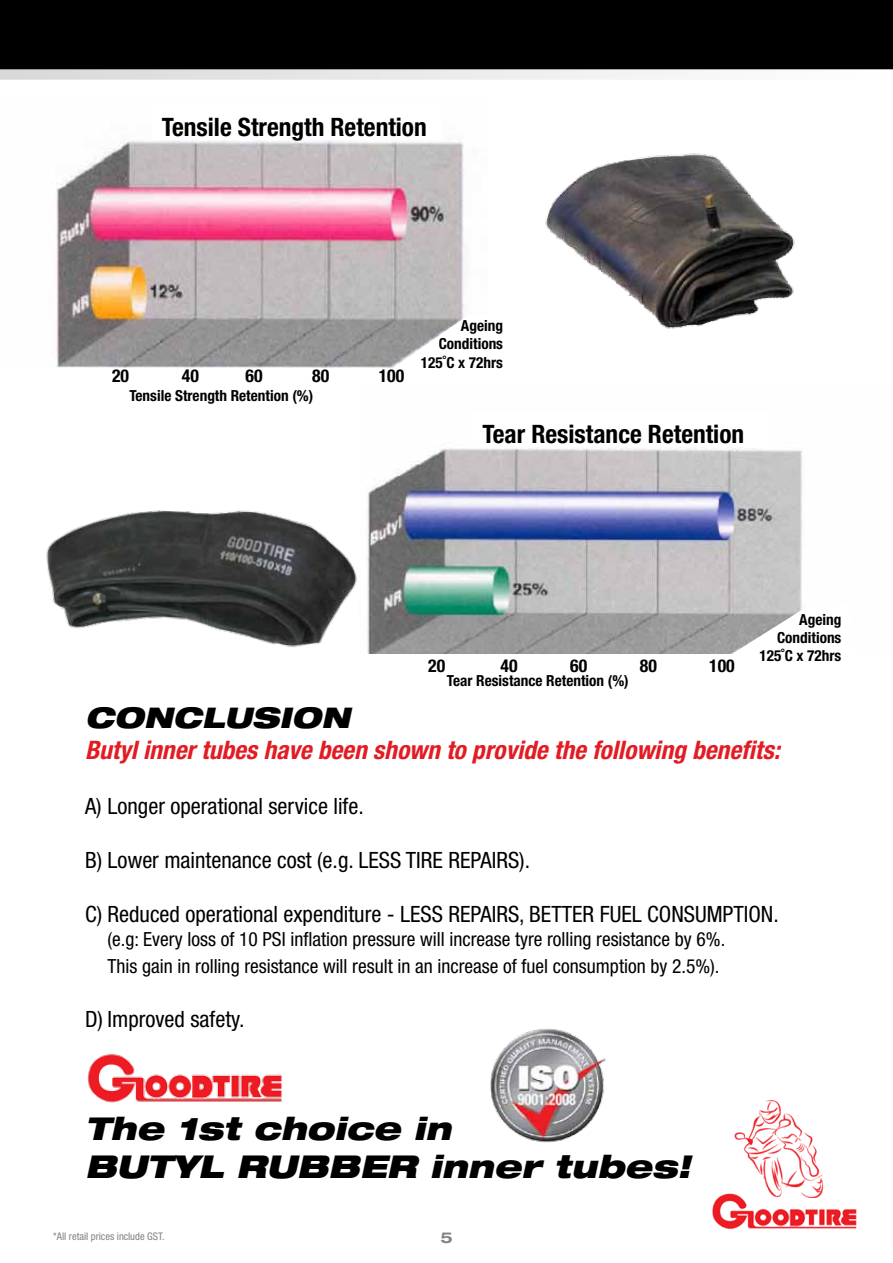
<style>
.page{position:relative;width:893px;height:1263px;background:#fff}
.page>*{position:absolute;margin:0;border:0;box-sizing:border-box;transform-origin:0 0}
.t1{font:italic 900 expanded 31.5px/37.8px "Helvetica Neue";color:#000}
.t2{font:italic 900 expanded 28.5px "Helvetica Neue";color:#000}
.t3{font:italic 700 condensed 25.5px "Helvetica Neue";color:#e31b23}
.t4{font:700 condensed 25.35px "Helvetica Neue";color:#000}
.t5{font:condensed 22.5px "Helvetica Neue";color:#000}
.t6{font:condensed 19.5px/27px "Helvetica Neue";color:#000}
.t7{font:700 condensed 17.7px "Helvetica Neue";color:#000}
.t8{font:700 condensed 15.3px/18.3px "Helvetica Neue";color:#000;text-align:right}
.t9{font:700 expanded 15px "Helvetica Neue";color:#808285}
.t10{font:condensed 10.5px "Helvetica Neue";color:#808285}
</style>
<div class="page">
<img style="left:712px;top:1193px;width:145px;height:36px">
<img style="left:733px;top:1100px;width:92px;height:98px">
<svg style="left:0;top:0;width:893px;height:80px;background:#1f1f1f"></svg>
<img style="left:369px;top:447px;width:433px;height:206px">
<svg style="left:729px;top:603px;width:74px;height:51px"></svg>
<img style="left:545px;top:153px;width:250px;height:176px">
<img style="left:46px;top:492px;width:325px;height:162px">
<img style="left:56px;top:140px;width:408px;height:228px">
<svg style="left:391px;top:313px;width:73px;height:55px"></svg>
<img style="left:87px;top:1054px;width:195px;height:49px">
<img style="left:490px;top:1028px;width:116px;height:115px">
<p class="t4" style="left:162px;top:111px;width:266px">Tensile Strength Retention</p>
<p class="t7" style="left:112px;top:365px;width:19px">20</p>
<p class="t7" style="left:182px;top:365px;width:19px">40</p>
<p class="t7" style="left:246px;top:365px;width:19px">60</p>
<p class="t7" style="left:312px;top:365px;width:19px">80</p>
<p class="t7" style="left:379px;top:365px;width:27px">100</p>
<p class="t8" style="left:129px;top:386px;width:185px">Tensile Strength Retention (%)</p>
<p class="t8" style="left:421px;top:316px;width:84px">Ageing<br>Conditions<br>125˚C x 72hrs</p>
<p class="t4" style="left:483px;top:418px;width:263px">Tear Resistance Retention</p>
<p class="t7" style="left:428px;top:655px;width:19px">20</p>
<p class="t7" style="left:501px;top:655px;width:19px">40</p>
<p class="t7" style="left:570px;top:655px;width:19px">60</p>
<p class="t7" style="left:640px;top:655px;width:19px">80</p>
<p class="t7" style="left:709px;top:655px;width:27px">100</p>
<p class="t8" style="left:447px;top:672px;width:183px">Tear Resistance Retention (%)</p>
<p class="t8" style="left:759px;top:610px;width:84px">Ageing<br>Conditions<br>125˚C x 72hrs</p>
<p class="t2" style="left:85px;top:699px;width:266px">CONCLUSION</p>
<p class="t3" style="left:85px;top:734px;width:696px">Butyl inner tubes have been shown to provide the following benefits:</p>
<p class="t5" style="left:85px;top:793px;width:280px">A) Longer operational service life.</p>
<p class="t5" style="left:85px;top:847px;width:447px">B) Lower maintenance cost (e.g. LESS TIRE REPAIRS).</p>
<p class="t5" style="left:85px;top:901px;width:695px">C) Reduced operational expenditure - LESS REPAIRS, BETTER FUEL CONSUMPTION.</p>
<p class="t6" style="left:108px;top:925px;width:619px">(e.g: Every loss of 10 PSI inflation pressure will increase tyre rolling resistance by 6%.<br>This gain in rolling resistance will result in an increase of fuel consumption by 2.5%).</p>
<p class="t5" style="left:85px;top:1006px;width:161px">D) Improved safety.</p>
<h1 class="t1" style="left:85px;top:1109px;width:607px">The 1st choice in<br>BUTYL RUBBER inner tubes!</h1>
<p class="t10" style="left:53px;top:1230px;width:113px">*All retail prices include GST.</p>
<p class="t9" style="left:440px;top:1228px;width:14px">5</p>
</div>
